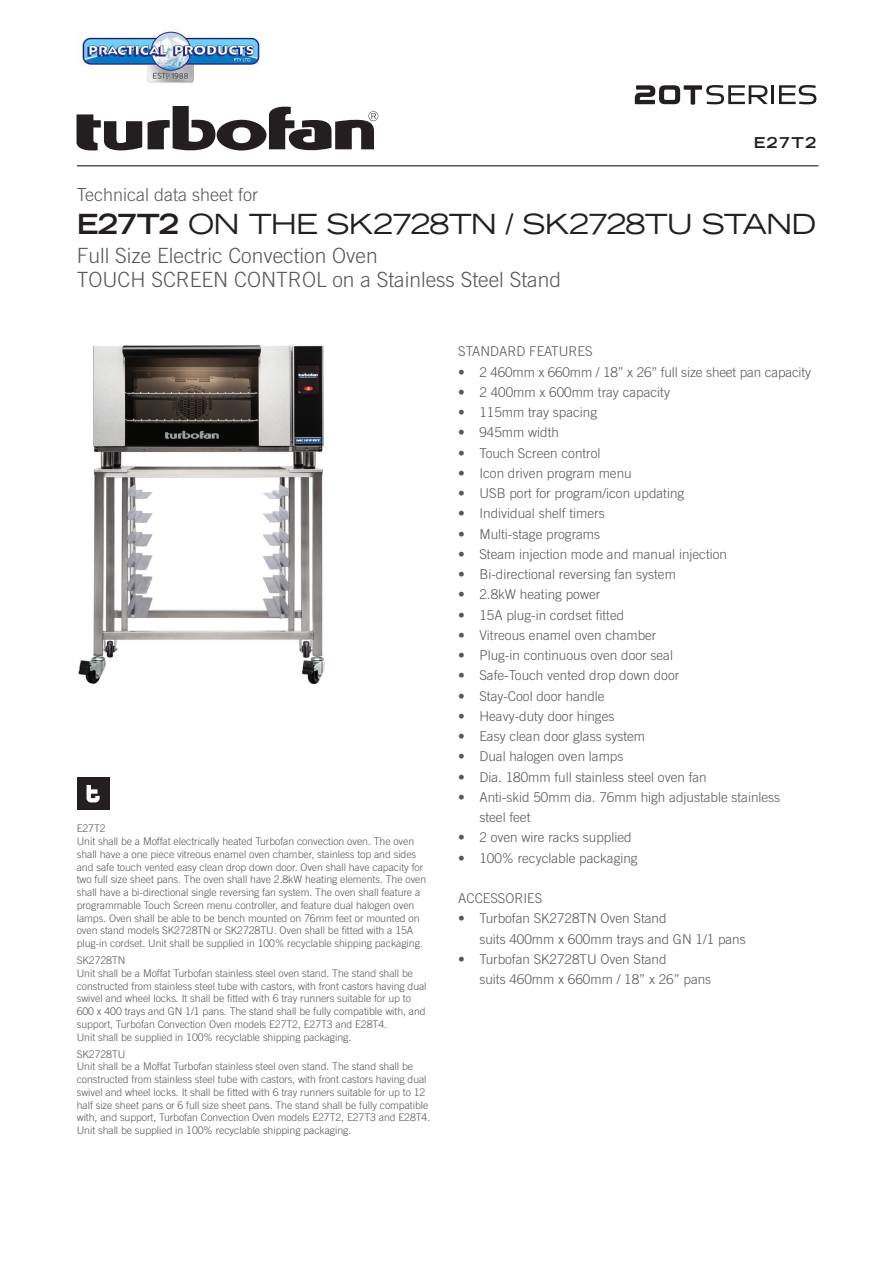
<style>
.page{position:relative;width:893px;height:1263px;background:#fff}
.page>*{position:absolute;margin:0;border:0;box-sizing:border-box;transform-origin:0 0}
.t1{font:expanded 27.75px "Trade Gothic LH";letter-spacing:-.035em;color:#231f20}
.t2{font:300 21px/24px "Trade Gothic";color:#57585a}
.t3{font:300 18px "Trade Gothic";color:#57585a}
.t4{font:700 expanded 15px "Trade Gothic LH";letter-spacing:.1em;color:#231f20}
.t5{font:300 13.5px/20.2px "Trade Gothic";color:#57585a}
.t6{font:300 10.5px/12.8px "Trade Gothic";letter-spacing:-.005em;color:#57585a}
.s1{font-weight:700}
</style>
<div class="page">
<svg style="left:77px;top:114px;width:65px;height:37px"></svg>
<svg style="left:148px;top:106px;width:230px;height:45px"></svg>
<hr style="left:77px;top:165px;width:742px;height:1px;background:#57585a">
<hr style="left:771px;top:85px;width:3px;height:19px;background:#231f20">
<svg style="left:779px;top:85px;width:37px;height:19px"></svg>
<svg style="left:635px;top:85px;width:133px;height:20px"></svg>
<img style="left:78px;top:345px;width:247px;height:339px">
<div style="left:77px;top:777px;width:32px;height:33px;background:#231f20"></div>
<svg style="left:87px;top:785px;width:13px;height:17px"></svg>
<img style="left:76px;top:23px;width:184px;height:61px">
<h3 class="t4" style="left:754px;top:133px;width:64px">E27T2</h3>
<h3 class="t3" style="left:77px;top:184px;width:183px">Technical data sheet for</h3>
<h1 class="t1" style="left:77px;top:206px;width:741px"><span class="s1">E27T2</span> ON THE SK2728TN / SK2728TU STAND</h1>
<h2 class="t2" style="left:77px;top:243px;width:486px">Full Size Electric Convection Oven<br>TOUCH SCREEN CONTROL on a Stainless Steel Stand</h2>
<p class="t6" style="left:77px;top:822px;width:351px">E27T2<br>Unit shall be a Moffat electrically heated Turbofan convection oven. The oven shall have a one piece vitreous enamel oven chamber, stainless top and sides and safe touch vented easy clean drop down door. Oven shall have capacity for two full size sheet pans. The oven shall have 2.8kW heating elements. The oven shall have a bi-directional single reversing fan system. The oven shall feature a programmable Touch Screen menu controller, and feature dual halogen oven lamps. Oven shall be able to be bench mounted on 76mm feet or mounted on oven stand models SK2728TN or SK2728TU. Oven shall be fitted with a 15A plug-in cordset. Unit shall be supplied in 100% recyclable shipping packaging.</p>
<p class="t6" style="left:77px;top:954px;width:351px">SK2728TN<br>Unit shall be a Moffat Turbofan stainless steel oven stand. The stand shall be constructed from stainless steel tube with castors, with front castors having dual swivel and wheel locks. It shall be fitted with 6 tray runners suitable for up to 600 x 400 trays and GN 1/1 pans. The stand shall be fully compatible with, and support, Turbofan Convection Oven models E27T2, E27T3 and E28T4.<br>Unit shall be supplied in 100% recyclable shipping packaging.</p>
<p class="t6" style="left:77px;top:1047px;width:355px">SK2728TU<br>Unit shall be a Moffat Turbofan stainless steel oven stand. The stand shall be constructed from stainless steel tube with castors, with front castors having dual swivel and wheel locks. It shall be fitted with 6 tray runners suitable for up to 12 half size sheet pans or 6 full size sheet pans. The stand shall be fully compatible with, and support, Turbofan Convection Oven models E27T2, E27T3 and E28T4.<br>Unit shall be supplied in 100% recyclable shipping packaging.</p>
<p class="t5" style="left:458px;top:341px;width:136px">STANDARD FEATURES</p>
<p class="t5" style="left:458px;top:361px;width:354px">• 2 460mm x 660mm / 18” x 26” full size sheet pan capacity</p>
<p class="t5" style="left:458px;top:382px;width:213px">• 2 400mm x 600mm tray capacity</p>
<p class="t5" style="left:458px;top:402px;width:141px">• 115mm tray spacing</p>
<p class="t5" style="left:458px;top:422px;width:102px">• 945mm width</p>
<p class="t5" style="left:458px;top:442px;width:144px">• Touch Screen control</p>
<p class="t5" style="left:458px;top:463px;width:175px">• Icon driven program menu</p>
<p class="t5" style="left:458px;top:483px;width:228px">• USB port for program/icon updating</p>
<p class="t5" style="left:458px;top:503px;width:148px">• Individual shelf timers</p>
<p class="t5" style="left:458px;top:523px;width:143px">• Multi-stage programs</p>
<p class="t5" style="left:458px;top:544px;width:270px">• Steam injection mode and manual injection</p>
<p class="t5" style="left:458px;top:564px;width:219px">• Bi-directional reversing fan system</p>
<p class="t5" style="left:458px;top:584px;width:144px">• 2.8kW heating power</p>
<p class="t5" style="left:458px;top:604px;width:168px">• 15A plug-in cordset fitted</p>
<p class="t5" style="left:458px;top:625px;width:200px">• Vitreous enamel oven chamber</p>
<p class="t5" style="left:458px;top:645px;width:216px">• Plug-in continuous oven door seal</p>
<p class="t5" style="left:458px;top:665px;width:223px">• Safe-Touch vented drop down door</p>
<p class="t5" style="left:458px;top:685px;width:148px">• Stay-Cool door handle</p>
<p class="t5" style="left:458px;top:706px;width:158px">• Heavy-duty door hinges</p>
<p class="t5" style="left:458px;top:726px;width:188px">• Easy clean door glass system</p>
<p class="t5" style="left:458px;top:746px;width:167px">• Dual halogen oven lamps</p>
<p class="t5" style="left:458px;top:766px;width:250px">• Dia. 180mm full stainless steel oven fan</p>
<p class="t5" style="left:479px;top:787px;width:302px;text-indent:-21px">• Anti-skid 50mm dia. 76mm high adjustable stainless steel feet</p>
<p class="t5" style="left:458px;top:827px;width:175px">• 2 oven wire racks supplied</p>
<p class="t5" style="left:458px;top:847px;width:181px">• 100% recyclable packaging</p>
<p class="t5" style="left:458px;top:888px;width:86px">ACCESSORIES</p>
<p class="t5" style="left:479px;top:908px;width:268px;text-indent:-21px">• Turbofan SK2728TN Oven Stand<br>suits 400mm x 600mm trays and GN 1/1 pans</p>
<p class="t5" style="left:479px;top:949px;width:233px;text-indent:-21px">• Turbofan SK2728TU Oven Stand<br>suits 460mm x 660mm / 18” x 26” pans</p>
</div>
